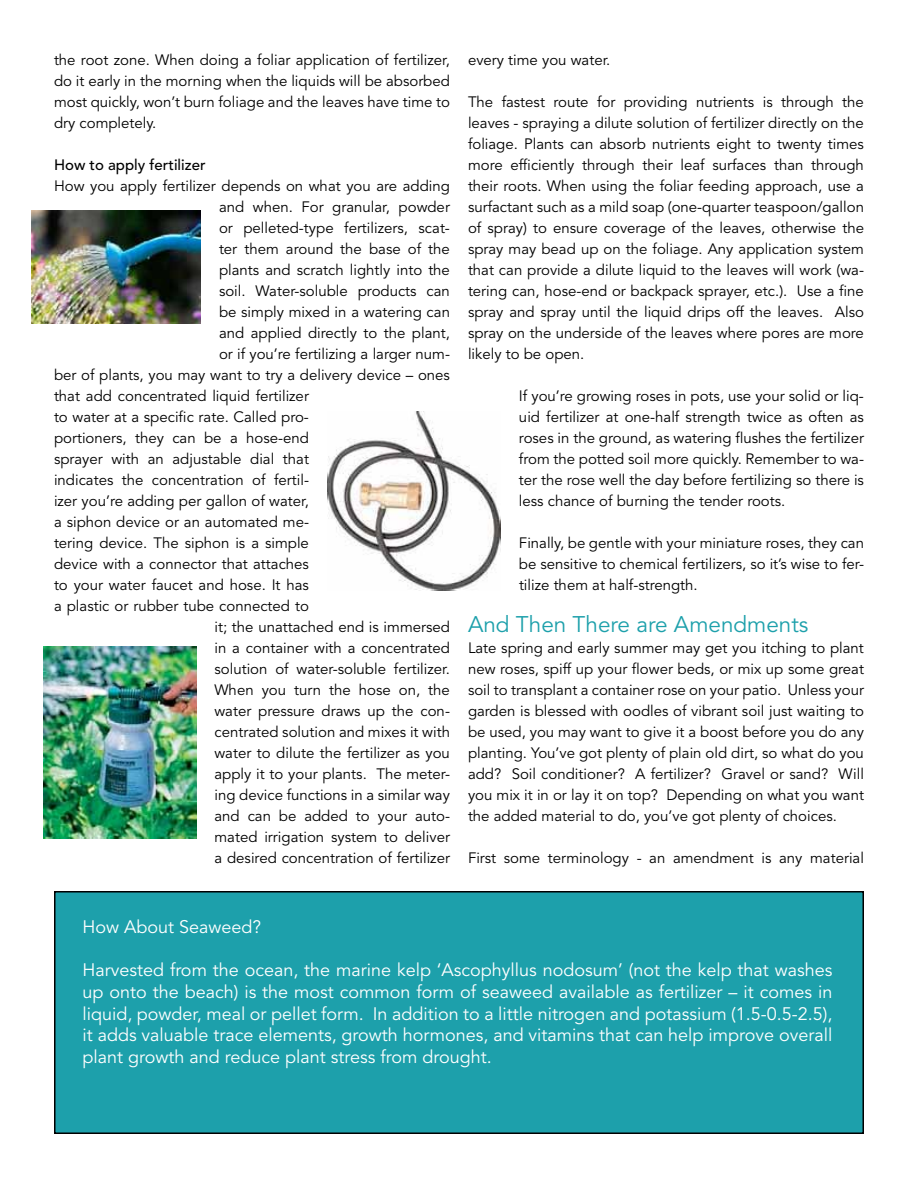
<style>
.page{position:relative;width:918px;height:1188px;background:#fff}
.page>*{position:absolute;margin:0;border:0;box-sizing:border-box;transform-origin:0 0}
.t1{font:22.5px "Avenir LT Std";color:#1da0ab}
.t2{font:18px/21.6px "Avenir LT Std";color:#fff;text-align:justify}
.t3{font:15px/21px "Avenir LT Std";color:#000;text-align:justify}
.t4{font:500 15px "Avenir LT Std";color:#000}
</style>
<div class="page">
<img style="left:32px;top:210px;width:169px;height:114px">
<img style="left:327px;top:411px;width:174px;height:180px">
<img style="left:44px;top:646px;width:152px;height:192px">
<div style="left:55px;top:892px;width:808px;height:241px;background:#1da0ab"></div>
<div style="left:54px;top:891px;width:810px;height:243px;border:2px solid #000"></div>
<p class="t3" style="left:54px;top:50px;width:398px">the root zone. When doing a foliar application of fertilizer, do it early in the morning when the liquids will be absorbed most quickly, won’t burn foliage and the leaves have time to dry completely.</p>
<p class="t4" style="left:54px;top:156px;width:153px">How to apply fertilizer</p>
<p class="t3" style="left:54px;top:176px;width:398px">How you apply fertilizer depends on what you are adding</p>
<p class="t3" style="left:219px;top:197px;width:232px">and when. For granular, powder</p>
<p class="t3" style="left:219px;top:218px;width:232px">or pelleted-type fertilizers, scat-</p>
<p class="t3" style="left:219px;top:239px;width:232px">ter them around the base of the</p>
<p class="t3" style="left:219px;top:260px;width:232px">plants and scratch lightly into the</p>
<p class="t3" style="left:219px;top:281px;width:232px">soil. Water-soluble products can</p>
<p class="t3" style="left:219px;top:302px;width:233px">be simply mixed in a watering can</p>
<p class="t3" style="left:219px;top:323px;width:233px">and applied directly to the plant,</p>
<p class="t3" style="left:219px;top:344px;width:233px">or if you’re fertilizing a larger num-</p>
<p class="t3" style="left:54px;top:365px;width:398px">ber of plants, you may want to try a delivery device – ones</p>
<p class="t3" style="left:54px;top:386px;width:256px">that add concentrated liquid fertilizer</p>
<p class="t3" style="left:54px;top:407px;width:256px">to water at a specific rate. Called pro-</p>
<p class="t3" style="left:54px;top:428px;width:256px">portioners, they can be a hose-end</p>
<p class="t3" style="left:54px;top:449px;width:257px">sprayer with an adjustable dial that</p>
<p class="t3" style="left:54px;top:470px;width:257px">indicates the concentration of fertil-</p>
<p class="t3" style="left:54px;top:491px;width:256px">izer you’re adding per gallon of water,</p>
<p class="t3" style="left:54px;top:512px;width:257px">a siphon device or an automated me-</p>
<p class="t3" style="left:54px;top:533px;width:256px">tering device. The siphon is a simple</p>
<p class="t3" style="left:54px;top:554px;width:256px">device with a connector that attaches</p>
<p class="t3" style="left:54px;top:575px;width:256px">to your water faucet and hose. It has</p>
<p class="t3" style="left:54px;top:596px;width:256px">a plastic or rubber tube connected to</p>
<p class="t3" style="left:214px;top:617px;width:237px">it; the unattached end is immersed</p>
<p class="t3" style="left:214px;top:638px;width:237px">in a container with a concentrated</p>
<p class="t3" style="left:214px;top:659px;width:237px">solution of water-soluble fertilizer.</p>
<p class="t3" style="left:214px;top:680px;width:237px">When you turn the hose on, the</p>
<p class="t3" style="left:214px;top:701px;width:237px">water pressure draws up the con-</p>
<p class="t3" style="left:214px;top:722px;width:237px">centrated solution and mixes it with</p>
<p class="t3" style="left:214px;top:743px;width:237px">water to dilute the fertilizer as you</p>
<p class="t3" style="left:214px;top:764px;width:237px">apply it to your plants. The meter-</p>
<p class="t3" style="left:214px;top:785px;width:237px">ing device functions in a similar way</p>
<p class="t3" style="left:214px;top:806px;width:237px">and can be added to your auto-</p>
<p class="t3" style="left:214px;top:827px;width:237px">mated irrigation system to deliver</p>
<p class="t3" style="left:214px;top:848px;width:237px">a desired concentration of fertilizer</p>
<p class="t3" style="left:468px;top:50px;width:144px">every time you water.</p>
<p class="t3" style="left:468px;top:92px;width:398px">The fastest route for providing nutrients is through the leaves - spraying a dilute solution of fertilizer directly on the foliage. Plants can absorb nutrients eight to twenty times more efficiently through their leaf surfaces than through their roots. When using the foliar feeding approach, use a surfactant such as a mild soap (one-quarter teaspoon/gallon of spray) to ensure coverage of the leaves, otherwise the spray may bead up on the foliage. Any application system that can provide a dilute liquid to the leaves will work (wa&shy;tering can, hose-end or backpack sprayer, etc.). Use a fine spray and spray until the liquid drips off the leaves. Also spray on the underside of the leaves where pores are more likely to be open.</p>
<p class="t3" style="left:519px;top:386px;width:347px">If you’re growing roses in pots, use your solid or liq&shy;uid fertilizer at one-half strength twice as often as roses in the ground, as watering flushes the fertilizer from the potted soil more quickly. Remember to wa&shy;ter the rose well the day before fertilizing so there is less chance of burning the tender roots.</p>
<p class="t3" style="left:519px;top:533px;width:347px">Finally, be gentle with your miniature roses, they can be sensitive to chemical fertilizers, so it’s wise to fer&shy;tilize them at half-strength.</p>
<h1 class="t1" style="left:468px;top:612px;width:342px">And Then There are Amendments</h1>
<p class="t3" style="left:468px;top:638px;width:398px">Late spring and early summer may get you itching to plant new roses, spiff up your flower beds, or mix up some great soil to transplant a container rose on your patio. Unless your garden is blessed with oodles of vibrant soil just waiting to be used, you may want to give it a boost before you do any planting. You’ve got plenty of plain old dirt, so what do you add? Soil conditioner? A fertilizer? Gravel or sand? Will you mix it in or lay it on top? Depending on what you want the added material to do, you’ve got plenty of choices.</p>
<p class="t3" style="left:468px;top:848px;width:398px">First some terminology - an amendment is any material</p>
<p class="t2" style="left:82px;top:917px;width:180px">How About Seaweed?</p>
<p class="t2" style="left:82px;top:960px;width:752px">Harvested from the ocean, the marine kelp ‘Ascophyllus nodosum’ (not the kelp that washes up onto the beach) is the most common form of seaweed available as fertilizer – it comes in liquid, powder, meal or pellet form. In addition to a little nitrogen and potassium (1.5-0.5-2.5), it adds valuable trace elements, growth hormones, and vitamins that can help improve overall plant growth and reduce plant stress from drought.</p>
</div>
